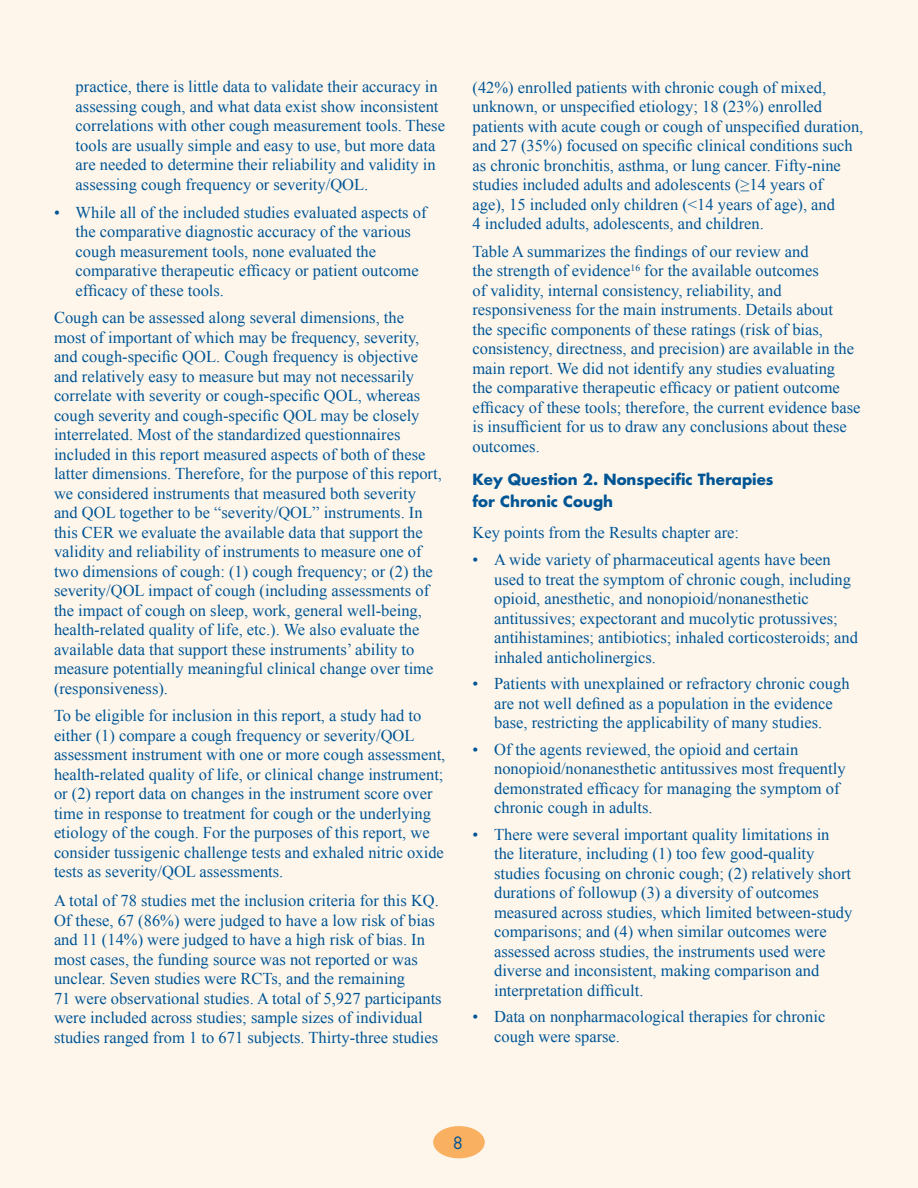
<style>
.page{position:relative;width:918px;height:1188px;background:#fff}
.page>*{position:absolute;margin:0;border:0;box-sizing:border-box;transform-origin:0 0}
.Text{font:16.5px/19.5px "Times New Roman";color:#005595}
.Bullet{font:16.5px/19.5px "Times New Roman";color:#005595}
.t1{font:16.5px "Futura Std";color:#005595}
.Head_Level_2{font:700 15px/22.5px "Futura Std";color:#005595}
</style>
<div class="page">
<div style="left:0;top:0;width:917px;height:1188px;background:#fef6eb"></div>
<div style="left:433px;top:1126px;width:52px;height:32px;background:#fab061;border-radius:50%"></div>
<p class="Bullet" style="left:76px;top:77px;width:371px">practice, there is little data to validate their accuracy in assessing cough, and what data exist show inconsistent correlations with other cough measurement tools. These tools are usually simple and easy to use, but more data are needed to determine their reliability and validity in assessing cough frequency or severity/QOL.</p>
<p class="Bullet" style="left:76px;top:202px;width:352px;text-indent:-22px">• While all of the included studies evaluated aspects of the comparative diagnostic accuracy of the various cough measurement tools, none evaluated the comparative therapeutic efficacy or patient outcome efficacy of these tools.</p>
<p class="Text" style="left:54px;top:308px;width:389px">Cough can be assessed along several dimensions, the<br>most of important of which may be frequency, severity, and cough-specific QOL. Cough frequency is objective and relatively easy to measure but may not necessarily correlate with severity or cough-specific QOL, whereas cough severity and cough-specific QOL may be closely interrelated. Most of the standardized questionnaires included in this report measured aspects of both of these latter dimensions. Therefore, for the purpose of this report, we considered instruments that measured both severity and QOL together to be “severity/QOL” instruments. In this CER we evaluate the available data that support the validity and reliability of instruments to measure one of two dimensions of cough: (1) cough frequency; or (2) the severity/QOL impact of cough (including assessments of the impact of cough on sleep, work, general well-being, health-related quality of life, etc.). We also evaluate the available data that support these instruments’ ability to measure potentially meaningful clinical change over time (responsiveness).</p>
<p class="Text" style="left:54px;top:706px;width:393px">To be eligible for inclusion in this report, a study had to either (1) compare a cough frequency or severity/QOL assessment instrument with one or more cough assessment, health-related quality of life, or clinical change instrument; or (2) report data on changes in the instrument score over time in response to treatment for cough or the underlying etiology of the cough. For the purposes of this report, we consider tussigenic challenge tests and exhaled nitric oxide tests as severity/QOL assessments.</p>
<p class="Text" style="left:54px;top:890px;width:389px">A total of 78 studies met the inclusion criteria for this KQ.<br>Of these, 67 (86%) were judged to have a low risk of bias and 11 (14%) were judged to have a high risk of bias. In most cases, the funding source was not reported or was unclear. Seven studies were RCTs, and the remaining<br>71 were observational studies. A total of 5,927 participants were included across studies; sample sizes of individual studies ranged from 1 to 671 subjects. Thirty-three studies</p>
<p class="Text" style="left:473px;top:77px;width:392px">(42%) enrolled patients with chronic cough of mixed, unknown, or unspecified etiology; 18 (23%) enrolled patients with acute cough or cough of unspecified duration, and 27 (35%) focused on specific clinical conditions such as chronic bronchitis, asthma, or lung cancer. Fifty-nine studies included adults and adolescents (≥14 years of<br>age), 15 included only children (&lt;14 years of age), and<br>4 included adults, adolescents, and children.</p>
<p class="Text" style="left:472px;top:241px;width:390px">Table A summarizes the findings of our review and<br>the strength of evidence<sup>16</sup> for the available outcomes<br>of validity, internal consistency, reliability, and responsiveness for the main instruments. Details about<br>the specific components of these ratings (risk of bias, consistency, directness, and precision) are available in the main report. We did not identify any studies evaluating<br>the comparative therapeutic efficacy or patient outcome efficacy of these tools; therefore, the current evidence base is insufficient for us to draw any conclusions about these outcomes.</p>
<p class="Head_Level_2" style="left:472px;top:468px;width:303px">Key Question 2. Nonspecific Therapies for Chronic Cough</p>
<p class="Text" style="left:472px;top:522px;width:268px">Key points from the Results chapter are:</p>
<p class="Bullet" style="left:494px;top:550px;width:365px;text-indent:-22px">• A wide variety of pharmaceutical agents have been used to treat the symptom of chronic cough, including opioid, anesthetic, and nonopioid/nonanesthetic antitussives; expectorant and mucolytic protussives; antihistamines; antibiotics; inhaled corticosteroids; and inhaled anticholinergics.</p>
<p class="Bullet" style="left:472px;top:674px;width:379px;text-align:center">• Patients with unexplained or refractory chronic cough are not well defined as a population in the evidence<br>base, restricting the applicability of many studies.</p>
<p class="Bullet" style="left:494px;top:739px;width:353px;text-indent:-22px">• Of the agents reviewed, the opioid and certain nonopioid/nonanesthetic antitussives most frequently demonstrated efficacy for managing the symptom of chronic cough in adults.</p>
<p class="Bullet" style="left:494px;top:824px;width:360px;text-indent:-22px">• There were several important quality limitations in the literature, including (1) too few good-quality studies focusing on chronic cough; (2) relatively short durations of followup (3) a diversity of outcomes measured across studies, which limited between-study comparisons; and (4) when similar outcomes were assessed across studies, the instruments used were diverse and inconsistent, making comparison and interpretation difficult.</p>
<p class="Bullet" style="left:494px;top:1007px;width:333px;text-indent:-22px">• Data on nonpharmacological therapies for chronic cough were sparse.</p>
<p class="t1" style="left:453px;top:1132px;width:12px">8</p>
</div>
